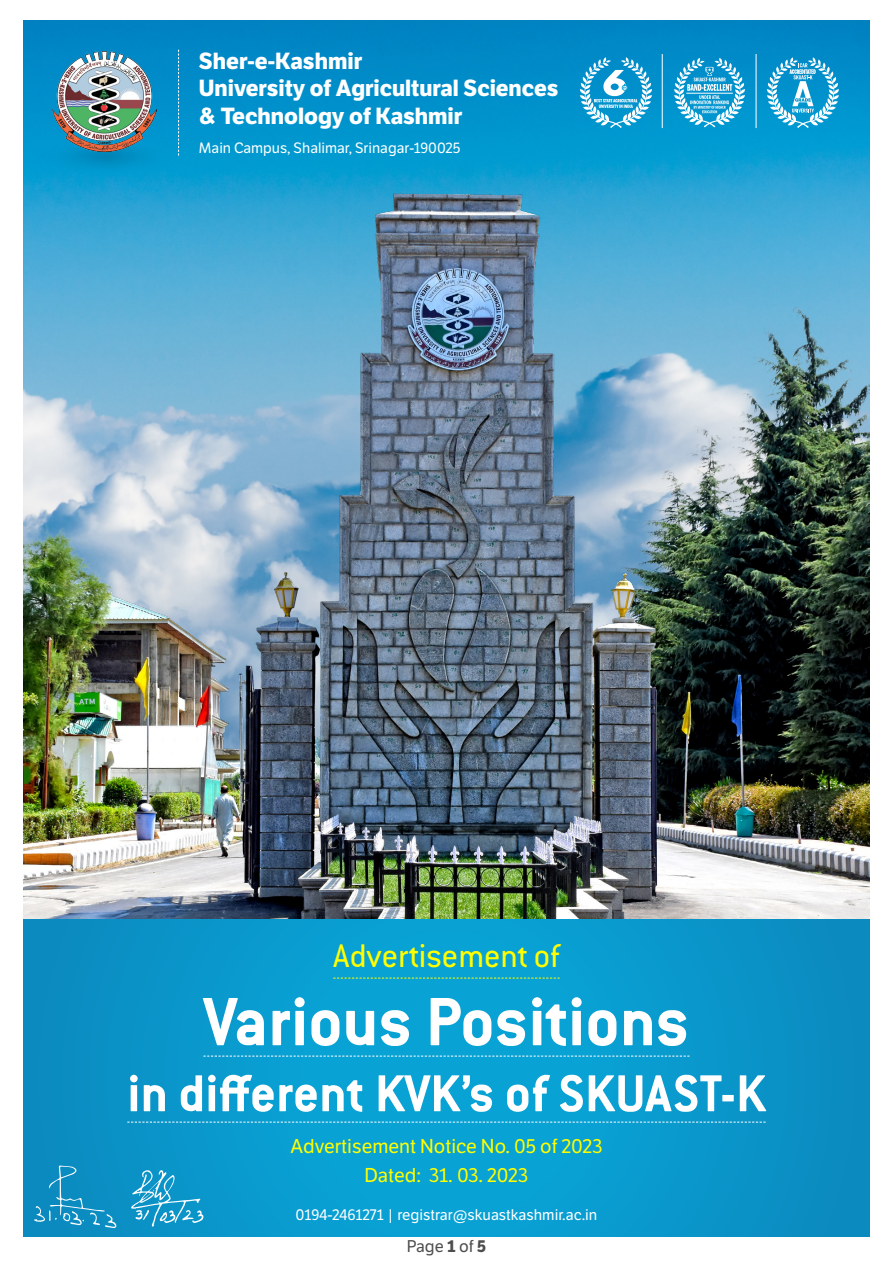
<style>
.page{position:relative;width:893px;height:1263px;background:#fff}
.page>*{position:absolute;margin:0;border:0;box-sizing:border-box;transform-origin:0 0}
.t1{font:700 75px "Conduit ITC";color:#fff}
.t2{font:700 57px "Conduit ITC";color:#fff}
.t3{font:36px "Conduit ITC";color:#ff0}
.t4{font:700 22.65px/27.6px "LFT Etica";color:#fff}
.t5{font:19.5px/29.4px "LFT Etica";color:#ff0;text-align:center}
.t6{font:16.5px "LFT Etica";color:#4d4d4d}
.t7{font:15px "LFT Etica";color:#fff}
.t8{font:14.55px "LFT Etica";color:#fff}
.s1{font-weight:700}
</style>
<div class="page">
<img style="left:23px;top:21px;width:846px;height:144px">
<svg style="left:23px;top:918px;width:846px;height:318px;background:#0a99cc"></svg>
<svg style="left:333px;top:978px;width:227px;height:1px"></svg>
<svg style="left:203px;top:1056px;width:486px;height:1px"></svg>
<svg style="left:127px;top:1122px;width:639px;height:1px"></svg>
<img style="left:23px;top:165px;width:846px;height:753px">
<svg style="left:767px;top:57px;width:72px;height:71px;background:#44aeda"></svg>
<svg style="left:674px;top:58px;width:71px;height:69px;background:#4ab1db"></svg>
<hr style="left:662px;top:54px;width:1px;height:74px;background:#fff">
<hr style="left:756px;top:54px;width:1px;height:74px;background:#fff">
<svg style="left:580px;top:57px;width:72px;height:71px"></svg>
<svg style="left:39px;top:144px;width:134px;height:28px;background:#0093c8"></svg>
<img style="left:52px;top:51px;width:104px;height:101px">
<svg style="left:178px;top:50px;width:1px;height:106px"></svg>
<svg style="left:34px;top:1165px;width:82px;height:63px;background:#1d94c5"></svg>
<svg style="left:131px;top:1170px;width:73px;height:57px;background:#31a4d0"></svg>
<p class="t4" style="left:199px;top:47px;width:361px">Sher-e-Kashmir<br>University of Agricultural Sciences &amp; Technology of Kashmir</p>
<p class="t8" style="left:199px;top:139px;width:263px">Main Campus, Shalimar, Srinagar-190025</p>
<h3 class="t3" style="left:333px;top:934px;width:228px">Advertisement of</h3>
<h1 class="t1" style="left:203px;top:976px;width:488px">Various Positions</h1>
<h2 class="t2" style="left:127px;top:1059px;width:640px">in different KVK’s of SKUAST-K</h2>
<p class="t5" style="left:290px;top:1131px;width:314px">Advertisement Notice No. 05 of 2023<br>Dated: 31. 03. 2023</p>
<p class="t7" style="left:296px;top:1205px;width:303px">0194-2461271 | registrar@skuastkashmir.ac.in</p>
<p class="t6" style="left:407px;top:1236px;width:81px">Page <span class="s1">1</span> of <span class="s1">5</span></p>
</div>
